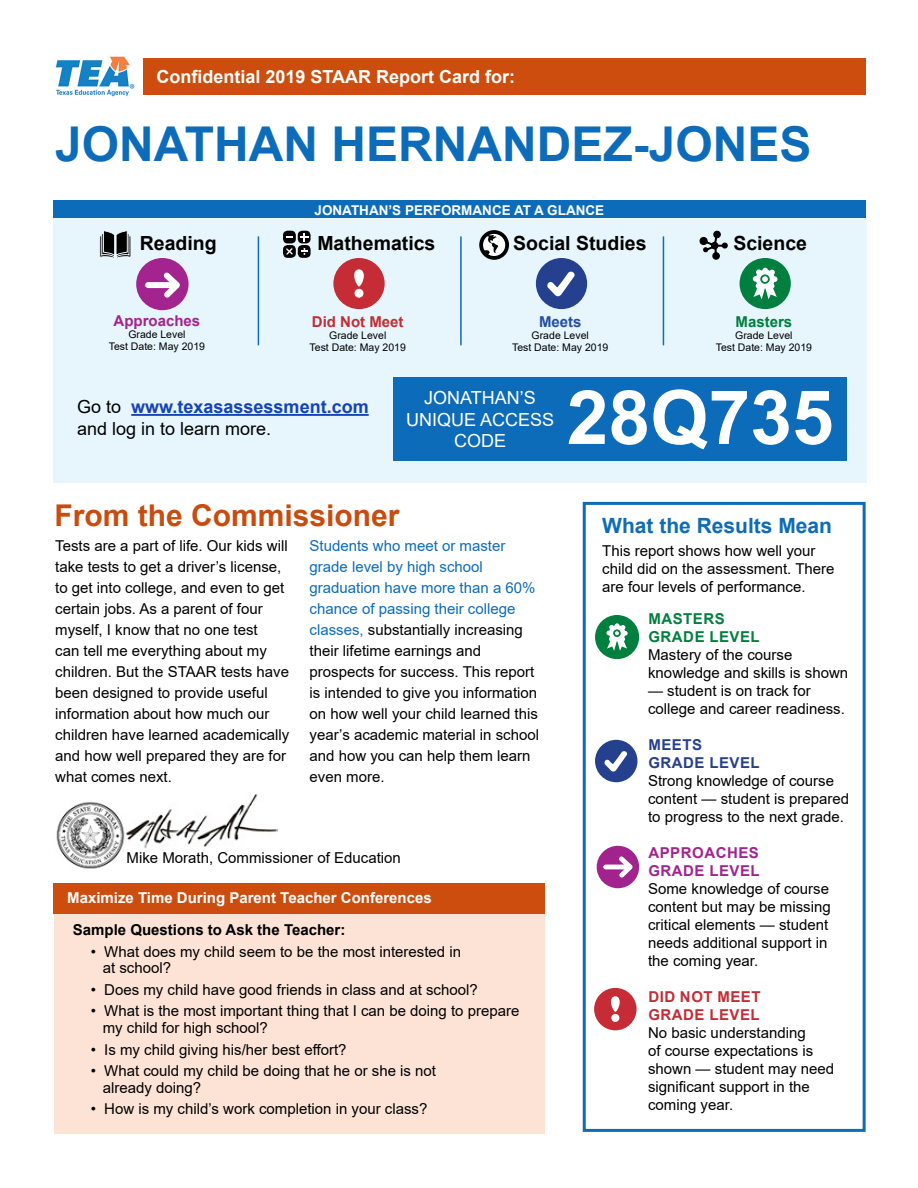
<style>
.page{position:relative;width:918px;height:1188px;background:#fff}
.page>*{position:absolute;margin:0;border:0;box-sizing:border-box;transform-origin:0 0}
.t1{font:700 75px "Arial";color:#fff}
.t2{font:700 48px "Arial";color:#0d6cb9}
.t3{font:700 30px "Arial";color:#c94c0f}
.t4{font:700 21px "Arial";color:#0d6cb9}
.t5{font:700 19.5px "Arial";color:#000}
.t6{font:18px/21.6px "Arial";color:#000}
.t7{font:700 18px "Arial";color:#fff}
.t8{font:18px/21.6px "Arial";color:#fff;text-align:center}
.t9{font:15px/21px "Arial";color:#000}
.t10{font:700 15px "Arial";color:#fff}
.t11{font:700 15px "Arial";color:#000}
.t12{font:700 15px/18px "Arial";letter-spacing:.035em;color:#a2238e}
.t13{font:700 15px/18px "Arial";letter-spacing:.035em;color:#c52c35}
.t14{font:700 15px/18px "Arial";letter-spacing:.035em;color:#007f3e}
.t15{font:700 15px/18px "Arial";letter-spacing:.035em;color:#25408f}
.t16{font:700 15px "Arial";color:#a3238f}
.t17{font:700 15px "Arial";color:#c52c35}
.t18{font:700 15px "Arial";color:#007f3e}
.t19{font:700 15px "Arial";color:#264ea0}
.t20{font:700 13.5px "Arial";color:#fff}
.t21{font:10.5px/12px "Arial";color:#000;text-align:center}
.s1{font-weight:700;color:#1542b7}
.s2{color:#0d6cb9}
</style>
<div class="page">
<div style="left:53px;top:200px;width:813px;height:22px;background:#0d6cb9"></div>
<div style="left:53px;top:218px;width:814px;height:264px;background:#e7f6fd"></div>
<div style="left:54px;top:904px;width:490px;height:229px;background:#fce3d6"></div>
<div style="left:583px;top:502px;width:283px;height:630px;border:3px solid #0d6cb9"></div>
<hr style="left:460px;top:236px;width:2px;height:109px;background:#0d6cb9">
<hr style="left:663px;top:236px;width:1px;height:109px;background:#0d6cb9">
<hr style="left:258px;top:236px;width:1px;height:109px;background:#0d6cb9">
<hr style="left:131px;top:414px;width:238px;height:2px;background:#1542b7">
<div style="left:143px;top:58px;width:723px;height:37px;background:#cc4d0e"></div>
<svg style="left:99px;top:230px;width:32px;height:28px"></svg>
<div style="left:283px;top:231px;width:13px;height:12px;background:#000;border-radius:4px"></div>
<div style="left:298px;top:231px;width:13px;height:12px;background:#000;border-radius:4px"></div>
<div style="left:283px;top:245px;width:13px;height:13px;background:#000;border-radius:4px"></div>
<div style="left:298px;top:245px;width:13px;height:13px;background:#000;border-radius:4px"></div>
<svg style="left:286px;top:236px;width:7px;height:2px"></svg>
<svg style="left:300px;top:233px;width:8px;height:8px"></svg>
<svg style="left:286px;top:248px;width:7px;height:7px"></svg>
<svg style="left:301px;top:248px;width:7px;height:7px"></svg>
<div style="left:136px;top:258px;width:53px;height:52px;background:#a3238f;border-radius:50%"></div>
<div style="left:148px;top:282px;width:27px;height:6px;background:#fff"></div>
<svg style="left:158px;top:267px;width:28px;height:36px"></svg>
<div style="left:333px;top:258px;width:52px;height:51px;background:#c52c35;border-radius:50%"></div>
<svg style="left:354px;top:269px;width:10px;height:29px"></svg>
<div style="left:393px;top:378px;width:454px;height:83px;background:#0d6cb9"></div>
<svg style="left:479px;top:230px;width:30px;height:30px"></svg>
<div style="left:483px;top:234px;width:22px;height:22px;background:#fff;border-radius:50%"></div>
<svg style="left:484px;top:235px;width:14px;height:19px"></svg>
<svg style="left:699px;top:231px;width:29px;height:29px"></svg>
<div style="left:536px;top:258px;width:51px;height:51px;background:#25408f;border-radius:50%"></div>
<svg style="left:547px;top:271px;width:28px;height:25px"></svg>
<div style="left:740px;top:258px;width:51px;height:51px;background:#007f3e;border-radius:50%"></div>
<svg style="left:753px;top:268px;width:25px;height:31px"></svg>
<div style="left:761px;top:275px;width:8px;height:8px;background:#fff;border-radius:50%"></div>
<div style="left:760px;top:274px;width:10px;height:10px;border:2px solid #007f3e;border-radius:50%"></div>
<div style="left:595px;top:615px;width:44px;height:44px;background:#007f3e;border-radius:50%"></div>
<svg style="left:606px;top:623px;width:22px;height:28px"></svg>
<div style="left:613px;top:629px;width:8px;height:8px;border:2px solid #007f3e;border-radius:50%"></div>
<div style="left:595px;top:740px;width:42px;height:42px;background:#25408f;border-radius:50%"></div>
<svg style="left:604px;top:751px;width:24px;height:21px"></svg>
<div style="left:597px;top:846px;width:42px;height:42px;background:#a2238e;border-radius:50%"></div>
<hr style="left:606px;top:865px;width:22px;height:4px;background:#fff">
<svg style="left:615px;top:852px;width:22px;height:30px"></svg>
<div style="left:594px;top:988px;width:43px;height:42px;background:#c52c35;border-radius:50%"></div>
<svg style="left:611px;top:996px;width:9px;height:26px"></svg>
<img style="left:55px;top:56px;width:80px;height:41px">
<img style="left:56px;top:801px;width:69px;height:68px">
<img style="left:126px;top:794px;width:151px;height:54px">
<div style="left:54px;top:883px;width:491px;height:31px;background:#cc4d0e"></div>
<h1 class="t7" style="left:156px;top:64px;width:360px">Confidential 2019 STAAR Report Card for:</h1>
<h1 class="t2" style="left:55px;top:110px;width:758px">JONATHAN HERNANDEZ-JONES</h1>
<h3 class="t5" style="left:140px;top:230px;width:78px">Reading</h3>
<h4 class="t16" style="left:114px;top:310px;width:88px">Approaches</h4>
<p class="t21" style="left:109px;top:329px;width:98px">Grade Level<br>Test Date: May 2019</p>
<h2 class="t20" style="left:315px;top:201px;width:291px">JONATHAN’S PERFORMANCE AT A GLANCE</h2>
<h3 class="t5" style="left:317px;top:230px;width:120px">Mathematics</h3>
<h3 class="t5" style="left:513px;top:230px;width:135px">Social Studies</h3>
<h3 class="t5" style="left:733px;top:230px;width:75px">Science</h3>
<h4 class="t17" style="left:312px;top:311px;width:93px">Did Not Meet</h4>
<p class="t21" style="left:310px;top:329px;width:98px">Grade Level<br>Test Date: May 2019</p>
<h4 class="t19" style="left:539px;top:311px;width:44px">Meets</h4>
<p class="t21" style="left:512px;top:329px;width:98px">Grade Level<br>Test Date: May 2019</p>
<h4 class="t18" style="left:736px;top:311px;width:58px">Masters</h4>
<p class="t21" style="left:716px;top:329px;width:98px">Grade Level<br>Test Date: May 2019</p>
<p class="t6" style="left:77px;top:396px;width:293px">Go to <span class="s1">www.texasassessment.com </span>and log in to learn more.</p>
<p class="t8" style="left:406px;top:387px;width:150px">JONATHAN’S<br>UNIQUE ACCESS<br>CODE</p>
<p class="t1" style="left:567px;top:365px;width:268px">28Q735</p>
<h2 class="t3" style="left:54px;top:494px;width:347px">From the Commissioner</h2>
<p class="t9" style="left:55px;top:536px;width:236px">Tests are a part of life. Our kids will take tests to get a driver’s license, to get into college, and even to get certain jobs. As a parent of four myself, I know that no one test<br>can tell me everything about my children. But the STAAR tests have been designed to provide useful information about how much our children have learned academically and how well prepared they are for what comes next.</p>
<p class="t9" style="left:310px;top:536px;width:231px"><span class="s2">Students who meet or master grade level by high school graduation have more than a 60% chance of passing their college classes,</span> substantially increasing their lifetime earnings and prospects for success. This report is intended to give you information on how well your child learned this year’s academic material in school and how you can help them learn even more.</p>
<p class="t9" style="left:127px;top:847px;width:276px">Mike Morath, Commissioner of Education</p>
<h2 class="t10" style="left:67px;top:887px;width:366px">Maximize Time During Parent Teacher Conferences</h2>
<p class="t11" style="left:73px;top:919px;width:274px">Sample Questions to Ask the Teacher:</p>
<p class="t9" style="left:103px;top:943px;width:360px;line-height:16.5px;text-indent:-12px">• What does my child seem to be the most interested in at school?</p>
<p class="t9" style="left:91px;top:979px;width:389px">• Does my child have good friends in class and at school?</p>
<p class="t9" style="left:103px;top:1003px;width:418px;line-height:16.5px;text-indent:-12px">• What is the most important thing that I can be doing to prepare my child for high school?</p>
<p class="t9" style="left:91px;top:1039px;width:257px">• Is my child giving his/her best effort?</p>
<p class="t9" style="left:103px;top:1063px;width:335px;line-height:16.5px;text-indent:-12px">• What could my child be doing that he or she is not already doing?</p>
<p class="t9" style="left:91px;top:1099px;width:338px">• How is my child’s work completion in your class?</p>
<h3 class="t4" style="left:602px;top:511px;width:231px">What the Results Mean</h3>
<p class="t9" style="left:602px;top:542px;width:234px;line-height:18px">This report shows how well your child did on the assessment. There are four levels of performance.</p>
<h4 class="t14" style="left:648px;top:609px;width:113px">MASTERS<br>GRADE LEVEL</h4>
<p class="t9" style="left:648px;top:645px;width:202px;line-height:18px">Mastery of the course knowledge and skills is shown</p>
<p class="t9" style="left:648px;top:681px;width:198px;line-height:18px">— student is on track for college and career readiness.</p>
<h4 class="t15" style="left:648px;top:735px;width:113px">MEETS<br>GRADE LEVEL</h4>
<p class="t9" style="left:648px;top:771px;width:202px;line-height:18px">Strong knowledge of course content — student is prepared to progress to the next grade.</p>
<h4 class="t12" style="left:648px;top:843px;width:113px">APPROACHES<br>GRADE LEVEL</h4>
<p class="t9" style="left:648px;top:879px;width:184px;line-height:18px">Some knowledge of course content but may be missing critical elements — student needs additional support in the coming year.</p>
<h4 class="t13" style="left:648px;top:987px;width:114px">DID NOT MEET<br>GRADE LEVEL</h4>
<p class="t9" style="left:648px;top:1023px;width:187px;line-height:18px">No basic understanding<br>of course expectations is shown — student may need significant support in the coming year.</p>
</div>
